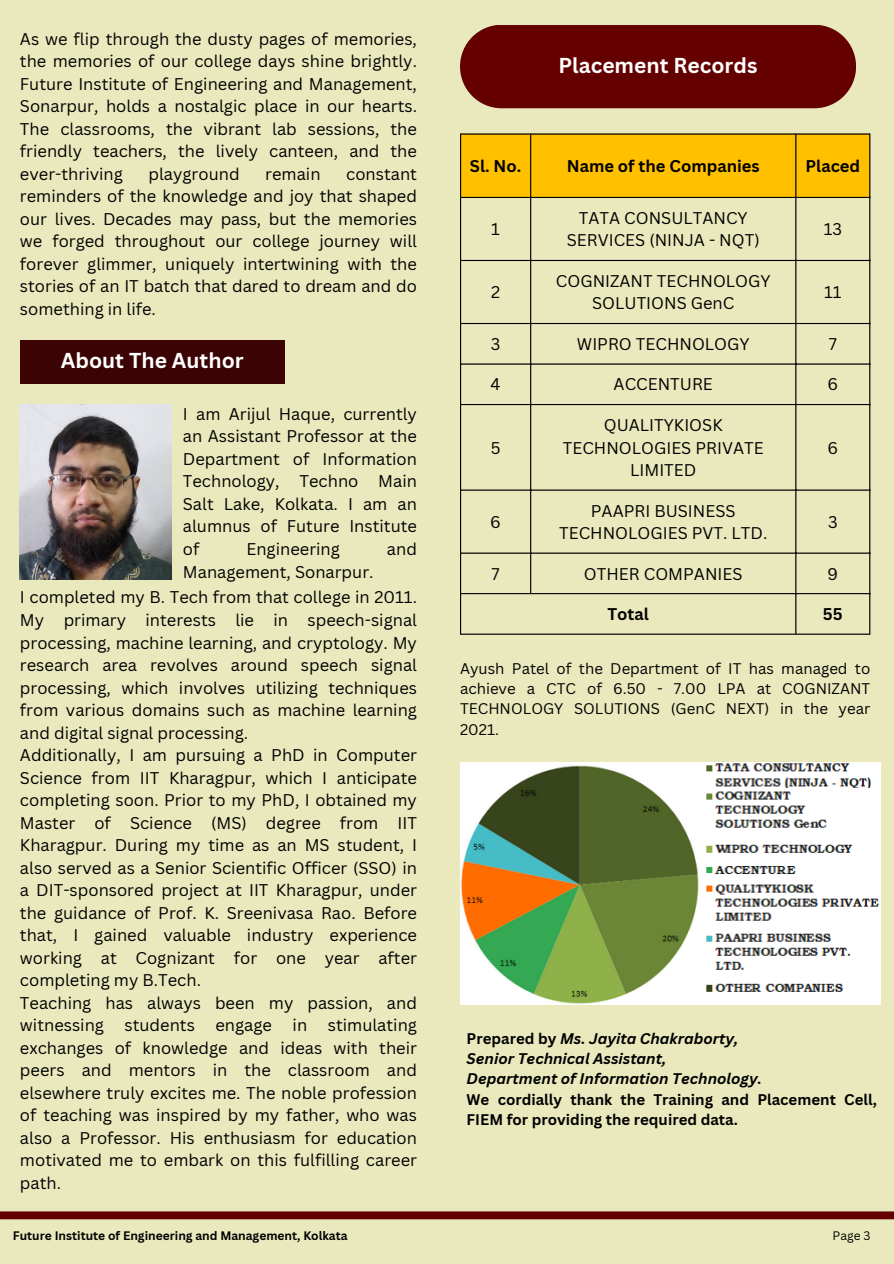
<style>
.page{position:relative;width:894px;height:1264px;background:#fff}
.page>*{position:absolute;margin:0;border:0;box-sizing:border-box;transform-origin:0 0}
.t1{font:700 21px "Canva Sans";color:#fff}
.t2{font:16.5px/22.5px "Canva Sans";color:#000;text-align:center}
.t3{font:700 16.5px "Canva Sans";color:#000}
.t4{font:700 15px/20.2px "Canva Sans";color:#000}
.t5{font:15px/20.2px "Canva Sans";color:#000;text-align:justify}
.t6{font:700 12px "Canva Sans";color:#000}
.t7{font:12px "Canva Sans";color:#000}
.s1{font-style:italic}
</style>
<div class="page">
<div style="left:0;top:0;width:893px;height:1263px;background:#e9e9bd"></div>
<div style="left:0;top:1211px;width:893px;height:8px;background:#650000"></div>
<img style="left:20px;top:405px;width:152px;height:174px">
<div style="left:20px;top:340px;width:264px;height:43px;background:#3b0303"></div>
<div style="left:460px;top:25px;width:395px;height:83px;background:#650000"></div>
<div style="left:461px;top:135px;width:408px;height:62px;background:#ffc000"></div>
<hr style="left:460px;top:135px;width:1px;height:498px;background:#000">
<hr style="left:530px;top:135px;width:1px;height:458px;background:#000">
<hr style="left:795px;top:135px;width:1px;height:498px;background:#000">
<hr style="left:869px;top:135px;width:1px;height:498px;background:#000">
<hr style="left:460px;top:133px;width:410px;height:2px;background:#000">
<hr style="left:460px;top:197px;width:410px;height:1px;background:#000">
<hr style="left:460px;top:260px;width:410px;height:1px;background:#000">
<hr style="left:460px;top:323px;width:410px;height:1px;background:#000">
<hr style="left:460px;top:363px;width:410px;height:1px;background:#000">
<hr style="left:460px;top:404px;width:410px;height:1px;background:#000">
<hr style="left:460px;top:489px;width:410px;height:1px;background:#000">
<hr style="left:460px;top:552px;width:410px;height:1px;background:#000">
<hr style="left:460px;top:593px;width:410px;height:1px;background:#000">
<hr style="left:460px;top:633px;width:410px;height:1px;background:#000">
<img style="left:460px;top:762px;width:420px;height:242px">
<p class="t2" style="left:20px;top:27px;width:398px;text-align:justify">As we flip through the dusty pages of memories, the memories of our college days shine brightly.<br>Future Institute of Engineering and Management, Sonarpur, holds a nostalgic place in our hearts.<br>The classrooms, the vibrant lab sessions, the friendly teachers, the lively canteen, and the ever-thriving</p>
<p class="t2" style="left:148px;top:162px;width:93px">playground</p>
<p class="t2" style="left:265px;top:162px;width:57px">remain</p>
<p class="t2" style="left:20px;top:162px;width:398px;text-align:justify;text-indent:326px">constant reminders of the knowledge and joy that shaped our lives. Decades may pass, but the memories we forged throughout our college journey will forever glimmer, uniquely intertwining with the stories of an IT batch that dared to dream and do something in life.</p>
<p class="t1" style="left:61px;top:346px;width:184px">About The Author</p>
<h3 class="t2" style="left:183px;top:402px;width:235px;text-align:justify">I am Arijul Haque, currently an Assistant Professor at the Department of Information Technology, Techno Main Salt Lake, Kolkata. I am an alumnus of Future Institute of</h3>
<h3 class="t2" style="left:246px;top:537px;width:95px">Engineering</h3>
<h3 class="t2" style="left:387px;top:537px;width:32px">and</h3>
<h3 class="t2" style="left:183px;top:560px;width:192px">Management, Sonarpur.</h3>
<h3 class="t2" style="left:20px;top:586px;width:398px;text-align:left">I completed my B. Tech from that college in 2011.<br>My primary interests lie in speech-signal processing, machine learning, and cryptology. My research area revolves around speech signal processing, which involves utilizing techniques from various domains such as machine learning and digital signal processing.<br>Additionally, I am pursuing a PhD in Computer Science from IIT Kharagpur, which I anticipate completing soon. Prior to my PhD, I obtained my Master of Science (MS) degree from IIT Kharagpur. During my time as an MS student, I also served as a Senior Scientific Officer (SSO) in a DIT-sponsored project at IIT Kharagpur, under the guidance of Prof. K. Sreenivasa Rao. Before that, I gained valuable industry experience working at Cognizant for one year after completing my B.Tech.<br>Teaching has always been my passion, and witnessing students engage in stimulating exchanges of knowledge and ideas with their peers and mentors in the classroom and elsewhere truly excites me. The noble profession of teaching was inspired by my father, who was also a Professor. His enthusiasm for education motivated me to embark on this fulfilling career path.</h3>
<p class="t6" style="left:13px;top:1226px;width:336px">Future Institute of Engineering and Management, Kolkata</p>
<h1 class="t1" style="left:558px;top:51px;width:200px">Placement Records</h1>
<p class="t3" style="left:470px;top:154px;width:53px">Sl. No.</p>
<p class="t3" style="left:566px;top:154px;width:194px">Name of the Companies</p>
<p class="t3" style="left:805px;top:154px;width:56px">Placed</p>
<p class="t2" style="left:491px;top:217px;width:10px">1</p>
<p class="t2" style="left:566px;top:206px;width:194px">TATA CONSULTANCY<br>SERVICES (NINJA - NQT)</p>
<p class="t2" style="left:823px;top:217px;width:20px">13</p>
<p class="t2" style="left:491px;top:280px;width:11px">2</p>
<p class="t2" style="left:556px;top:269px;width:216px">COGNIZANT TECHNOLOGY<br>SOLUTIONS GenC</p>
<p class="t2" style="left:823px;top:280px;width:19px">11</p>
<p class="t2" style="left:490px;top:332px;width:11px">3</p>
<p class="t2" style="left:576px;top:332px;width:174px">WIPRO TECHNOLOGY</p>
<p class="t2" style="left:828px;top:332px;width:10px">7</p>
<p class="t2" style="left:490px;top:373px;width:11px">4</p>
<p class="t2" style="left:613px;top:373px;width:101px">ACCENTURE</p>
<p class="t2" style="left:827px;top:373px;width:12px">6</p>
<p class="t2" style="left:490px;top:436px;width:11px">5</p>
<p class="t2" style="left:562px;top:413px;width:202px">QUALITYKIOSK<br>TECHNOLOGIES PRIVATE<br>LIMITED</p>
<p class="t2" style="left:827px;top:436px;width:12px">6</p>
<p class="t2" style="left:490px;top:510px;width:12px">6</p>
<p class="t2" style="left:559px;top:499px;width:210px">PAAPRI BUSINESS<br>TECHNOLOGIES PVT. LTD.</p>
<p class="t2" style="left:827px;top:510px;width:11px">3</p>
<p class="t2" style="left:491px;top:562px;width:10px">7</p>
<p class="t2" style="left:583px;top:562px;width:160px">OTHER COMPANIES</p>
<p class="t2" style="left:827px;top:562px;width:12px">9</p>
<p class="t3" style="left:607px;top:602px;width:43px">Total</p>
<p class="t3" style="left:822px;top:602px;width:21px">55</p>
<h3 class="t5" style="left:460px;top:657px;width:412px">Ayush Patel of the Department of IT has managed to achieve a CTC of 6.50 - 7.00 LPA at COGNIZANT TECHNOLOGY SOLUTIONS (GenC NEXT) in the year 2021.</h3>
<p class="t4" style="left:466px;top:1027px;width:411px">Prepared by <span class="s1">Ms. Jayita Chakraborty,<br>Senior Technical Assistant,<br>Department of Information Technology.<br></span>We cordially thank the Training and Placement Cell, FIEM for providing the required data.</p>
<h1 class="t7" style="left:832px;top:1226px;width:39px">Page 3</h1>
</div>
